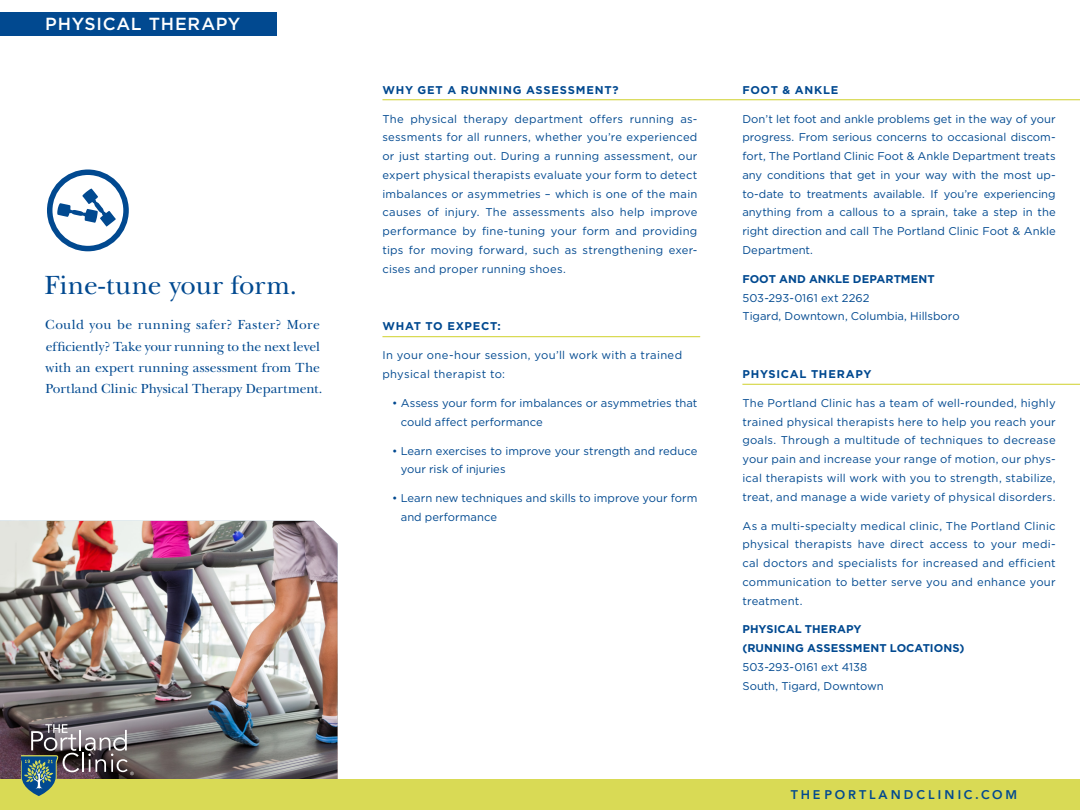
<style>
.page{position:relative;width:1080px;height:810px;background:#fff}
.page>*{position:absolute;margin:0;border:0;box-sizing:border-box;transform-origin:0 0}
.body{font:27.5px "New Baskerville";color:#014990}
.body_text{font:500 17.5px "Gotham";letter-spacing:.04em;color:#fff}
.t1{font:13.75px/21.2px "New Baskerville";letter-spacing:.01em;color:#014990}
.t2{font:800 12.62px "Avenir";letter-spacing:.24em;color:#014990}
.t3{font:11.25px/18.8px "Gotham";letter-spacing:.005em;color:#014990;text-align:justify}
.t4{font:700 11.25px/18.8px "Gotham";letter-spacing:.005em;color:#014990}
.t5{font:11.25px/18.8px "Gotham";letter-spacing:.03em;color:#014990}
.t6{font:700 11.25px "Gotham";letter-spacing:.055em;color:#014990}
.t7{font:7.75px "Myriad";color:#fff}
.s1{font-weight:700}
.s2{font-weight:400}
</style>
<div class="page">
<hr style="left:382px;top:99px;width:698px;height:1px;background:#d9da55">
<hr style="left:742px;top:384px;width:338px;height:1px;background:#d9da55">
<hr style="left:382px;top:336px;width:318px;height:1px;background:#d9da55">
<div style="left:0;top:12px;width:276px;height:24px;background:#014990"></div>
<img style="left:0;top:521px;width:338px;height:258px">
<div style="left:0;top:779px;width:1080px;height:31px;background:#d9da55"></div>
<svg style="left:22px;top:724px;width:106px;height:72px"></svg>
<svg style="left:50px;top:172px;width:76px;height:77px"></svg>
<div style="left:47px;top:170px;width:82px;height:81px;border:5px solid #014990;border-radius:50%"></div>
<svg style="left:57px;top:189px;width:59px;height:37px"></svg>
<p class="body_text" style="left:45px;top:14px;width:197px">PHYSICAL THERAPY</p>
<p class="body" style="left:45px;top:269px;width:254px">Fine-tune your form.</p>
<p class="t1" style="left:45px;top:314px;width:279px">Could you be running safer? Faster? More efficiently? Take your running to the next level with an expert running assessment from The Portland Clinic Physical Therapy Department.</p>
<p class="t7" style="left:130px;top:771px;width:5px">®</p>
<p class="t6" style="left:382px;top:83px;width:238px">WHY GET A RUNNING ASSESSMENT?</p>
<p class="t3" style="left:382px;top:109px;width:317px">The physical therapy department offers running as&shy;sessments for all runners, whether you’re experienced or just starting out. During a running assessment, our expert physical therapists evaluate your form to detect imbalances or asymmetries – which is one of the main causes of injury. The assessments also help improve performance by fine-tuning your form and providing tips for moving forward, such as strengthening exer&shy;cises and proper running shoes.</p>
<p class="t6" style="left:382px;top:320px;width:120px">WHAT TO EXPECT:</p>
<p class="t5" style="left:382px;top:346px;width:301px">In your one-hour session, you’ll work with a trained physical therapist to:</p>
<p class="t3" style="left:401px;top:393px;width:298px;text-indent:-9px">• Assess your form for imbalances or asymmetries that could affect performance</p>
<p class="t3" style="left:401px;top:441px;width:298px;text-indent:-9px">• Learn exercises to improve your strength and reduce your risk of injuries</p>
<p class="t3" style="left:401px;top:489px;width:298px;text-indent:-9px">• Learn new techniques and skills to improve your form and performance</p>
<p class="t6" style="left:742px;top:83px;width:97px">FOOT &amp; ANKLE</p>
<p class="t3" style="left:742px;top:109px;width:315px">Don’t let foot and ankle problems get in the way of your progress. From serious concerns to occasional discom&shy;fort, The Portland Clinic Foot &amp; Ankle Department treats any conditions that get in your way with the most up&shy;to-date to treatments available. If you’re experiencing anything from a callous to a sprain, take a step in the right direction and call The Portland Clinic Foot &amp; Ankle Department.</p>
<p class="t3" style="left:742px;top:269px;width:219px;text-align:left"><span class="s1">FOOT AND ANKLE DEPARTMENT<br></span>503-293-0161 ext 2262<br>Tigard, Downtown, Columbia, Hillsboro</p>
<p class="t6" style="left:742px;top:368px;width:131px">PHYSICAL THERAPY</p>
<p class="t3" style="left:742px;top:393px;width:315px">The Portland Clinic has a team of well-rounded, highly trained physical therapists here to help you reach your goals. Through a multitude of techniques to decrease your pain and increase your range of motion, our phys&shy;ical therapists will work with you to strength, stabilize, treat, and manage a wide variety of physical disorders.</p>
<p class="t3" style="left:742px;top:516px;width:315px">As a multi-specialty medical clinic, The Portland Clinic physical therapists have direct access to your medi&shy;cal doctors and specialists for increased and efficient communication to better serve you and enhance your treatment.</p>
<p class="t4" style="left:742px;top:620px;width:224px">PHYSICAL THERAPY<br>(RUNNING ASSESSMENT LOCATIONS)<br><span class="s2">503-293-0161 ext 4138<br>South, Tigard, Downtown</span></p>
<p class="t2" style="left:791px;top:785px;width:228px">THEPORTLANDCLINIC.COM</p>
</div>
